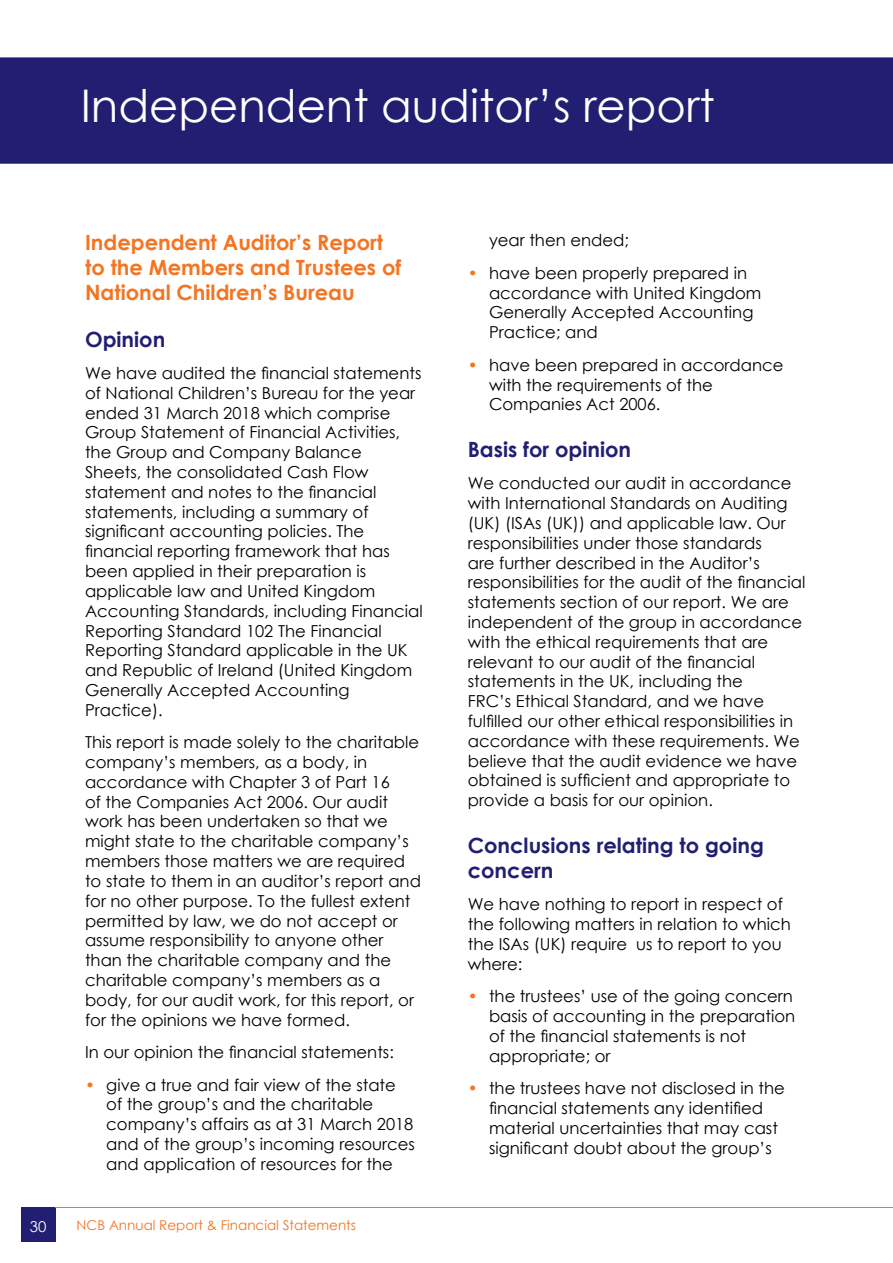
<style>
.page{position:relative;width:893px;height:1263px;background:#fff}
.page>*{position:absolute;margin:0;border:0;box-sizing:border-box;transform-origin:0 0}
.t1{font:45px "Century Gothic";color:#fff}
.t2{font:700 21px/25.2px "Century Gothic";color:#f47421}
.t3{font:700 21px/25.2px "Century Gothic";color:#221f72}
.t4{font:16.5px/19.8px "Century Gothic";color:#000}
.t5{font:15px "Century Gothic";color:#fff}
.t6{font:13.5px "Century Gothic";color:#f47421}
.s1{color:#f47421}
</style>
<div class="page">
<div style="left:21px;top:1208px;width:34px;height:34px;background:#221f72"></div>
<hr style="left:55px;top:1208px;width:838px;height:1px;background:#f47421">
<div style="left:0;top:57px;width:893px;height:107px;background:#221f72"></div>
<h1 class="t1" style="left:81px;top:75px;width:636px">Independent auditor’s report</h1>
<p class="t2" style="left:85px;top:228px;width:318px">Independent Auditor’s Report to the Members and Trustees of<br>National Children’s Bureau</p>
<p class="t3" style="left:85px;top:325px;width:82px">Opinion</p>
<p class="t4" style="left:85px;top:363px;width:339px">We have audited the financial statements of National Children’s Bureau for the year ended 31 March 2018 which comprise Group Statement of Financial Activities, the Group and Company Balance<br>Sheets, the consolidated Cash Flow statement and notes to the financial statements, including a summary of significant accounting policies. The financial reporting framework that has been applied in their preparation is applicable law and United Kingdom Accounting Standards, including Financial Reporting Standard 102 The Financial Reporting Standard applicable in the UK and Republic of Ireland (United Kingdom Generally Accepted Accounting Practice).</p>
<p class="t4" style="left:85px;top:732px;width:337px">This report is made solely to the charitable company’s members, as a body, in accordance with Chapter 3 of Part 16<br>of the Companies Act 2006. Our audit work has been undertaken so that we might state to the charitable company’s members those matters we are required to state to them in an auditor’s report and for no other purpose. To the fullest extent permitted by law, we do not accept or assume responsibility to anyone other than the charitable company and the charitable company’s members as a body, for our audit work, for this report, or for the opinions we have formed.</p>
<p class="t4" style="left:85px;top:1042px;width:310px">In our opinion the financial statements:</p>
<p class="t4" style="left:106px;top:1074px;width:310px;text-indent:-21px"><span class="s1">•</span> give a true and fair view of the state of the group’s and the charitable company’s affairs as at 31 March 2018 and of the group’s incoming resources and application of resources for the</p>
<p class="t5" style="left:30px;top:1216px;width:18px">30</p>
<p class="t6" style="left:77px;top:1215px;width:281px">NCB Annual Report &amp; Financial Statements</p>
<p class="t4" style="left:489px;top:230px;width:142px">year then ended;</p>
<p class="t4" style="left:489px;top:263px;width:274px;text-indent:-21px"><span class="s1">•</span> have been properly prepared in accordance with United Kingdom<br>Generally Accepted Accounting<br>Practice; and</p>
<p class="t4" style="left:489px;top:355px;width:296px;text-indent:-21px"><span class="s1">•</span> have been prepared in accordance with the requirements of the<br>Companies Act 2006.</p>
<p class="t3" style="left:468px;top:436px;width:165px">Basis for opinion</p>
<p class="t4" style="left:468px;top:473px;width:339px">We conducted our audit in accordance with International Standards on Auditing (UK) (ISAs (UK)) and applicable law. Our responsibilities under those standards<br>are further described in the Auditor’s responsibilities for the audit of the financial statements section of our report. We are independent of the group in accordance with the ethical requirements that are relevant to our audit of the financial statements in the UK, including the<br>FRC’s Ethical Standard, and we have fulfilled our other ethical responsibilities in accordance with these requirements. We believe that the audit evidence we have obtained is sufficient and appropriate to provide a basis for our opinion.</p>
<p class="t3" style="left:468px;top:831px;width:298px">Conclusions relating to going concern</p>
<p class="t4" style="left:468px;top:894px;width:325px">We have nothing to report in respect of the following matters in relation to which the ISAs (UK) require us to report to you where:</p>
<p class="t4" style="left:489px;top:986px;width:308px;text-indent:-21px"><span class="s1">•</span> the trustees’ use of the going concern basis of accounting in the preparation of the financial statements is not appropriate; or</p>
<p class="t4" style="left:489px;top:1078px;width:297px;text-indent:-21px"><span class="s1">•</span> the trustees have not disclosed in the financial statements any identified material uncertainties that may cast significant doubt about the group’s</p>
</div>
